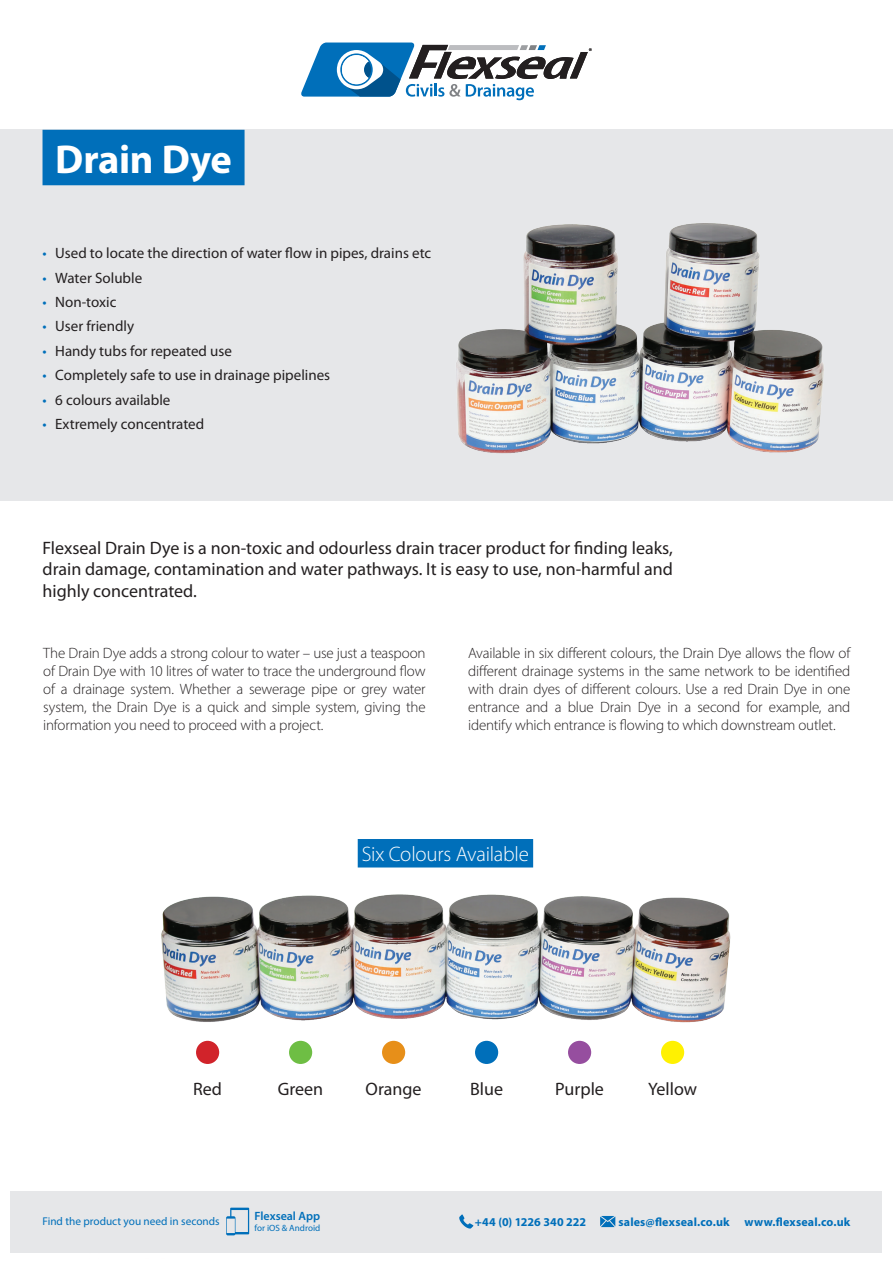
<style>
.page{position:relative;width:893px;height:1263px;background:#fff}
.page>*{position:absolute;margin:0;border:0;box-sizing:border-box;transform-origin:0 0}
.t1{font:700 40.5px "Myriad Pro";letter-spacing:-.01em;color:#fff}
.t2{font:300 21px "Myriad Pro";letter-spacing:-.01em;color:#fff}
.t3{font:18px/21.6px "Myriad Pro";color:#231f20;text-align:justify}
.t4{font:300 15px/18px "Myriad Pro";letter-spacing:-.015em;color:#231f20;text-align:justify}
.t5{font:15px "Myriad Pro";color:#231f20}
.t6{font:700 12px "Myriad Pro";letter-spacing:.015em;color:#006fba}
.t7{font:600 12px "Myriad Pro";color:#006fba}
.t8{font:11.25px "Myriad Pro";color:#006fba}
.t9{font:9.15px "Myriad Pro";color:#006fba}
.s1{color:#006fba}
</style>
<div class="page">
<svg style="left:301px;top:43px;width:291px;height:57px"></svg>
<div style="left:11px;top:1191px;width:871px;height:61px;background:#e6e7e9"></div>
<svg style="left:459px;top:1214px;width:14px;height:14px"></svg>
<svg style="left:600px;top:1216px;width:15px;height:11px"></svg>
<svg style="left:226px;top:1207px;width:23px;height:28px"></svg>
<div style="left:0;top:130px;width:893px;height:371px;background:#e6e7e9"></div>
<div style="left:43px;top:130px;width:202px;height:55px;background:#006fba"></div>
<img style="left:456px;top:223px;width:368px;height:231px">
<div style="left:382px;top:1041px;width:23px;height:23px;background:#e78f19;border-radius:50%"></div>
<div style="left:358px;top:839px;width:175px;height:28px;background:#006fba"></div>
<div style="left:196px;top:1041px;width:23px;height:23px;background:#d1232a;border-radius:50%"></div>
<div style="left:475px;top:1041px;width:23px;height:23px;background:#006fba;border-radius:50%"></div>
<div style="left:289px;top:1041px;width:23px;height:23px;background:#6ebe44;border-radius:50%"></div>
<div style="left:568px;top:1041px;width:23px;height:23px;background:#964e9f;border-radius:50%"></div>
<div style="left:661px;top:1041px;width:23px;height:23px;background:#fff101;border-radius:50%"></div>
<img style="left:161px;top:894px;width:570px;height:147px">
<h1 class="t1" style="left:55px;top:132px;width:178px">Drain Dye</h1>
<p class="t5" style="left:43px;top:244px;width:390px"><span class="s1">•</span> Used to locate the direction of water flow in pipes, drains etc</p>
<p class="t5" style="left:43px;top:268px;width:101px"><span class="s1">•</span> Water Soluble</p>
<p class="t5" style="left:43px;top:293px;width:75px"><span class="s1">•</span> Non-toxic</p>
<p class="t5" style="left:43px;top:317px;width:93px"><span class="s1">•</span> User friendly</p>
<p class="t5" style="left:43px;top:341px;width:191px"><span class="s1">•</span> Handy tubs for repeated use</p>
<p class="t5" style="left:43px;top:366px;width:289px"><span class="s1">•</span> Completely safe to use in drainage pipelines</p>
<p class="t5" style="left:43px;top:390px;width:129px"><span class="s1">•</span> 6 colours available</p>
<p class="t5" style="left:43px;top:415px;width:163px"><span class="s1">•</span> Extremely concentrated</p>
<p class="t3" style="left:43px;top:536px;width:632px">Flexseal Drain Dye is a non-toxic and odourless drain tracer product for finding leaks, drain damage, contamination and water pathways. It is easy to use, non-harmful and highly concentrated.</p>
<p class="t4" style="left:43px;top:644px;width:384px">The Drain Dye adds a strong colour to water – use just a teaspoon of Drain Dye with 10 litres of water to trace the underground flow of a drainage system. Whether a sewerage pipe or grey water system, the Drain Dye is a quick and simple system, giving the information you need to proceed with a project.</p>
<p class="t4" style="left:468px;top:644px;width:384px">Available in six different colours, the Drain Dye allows the flow of different drainage systems in the same network to be identified with drain dyes of different colours. Use a red Drain Dye in one entrance and a blue Drain Dye in a second for example, and identify which entrance is flowing to which downstream outlet.</p>
<h2 class="t2" style="left:362px;top:841px;width:168px">Six Colours Available</h2>
<p class="t3" style="left:193px;top:1078px;width:30px">Red</p>
<p class="t3" style="left:278px;top:1078px;width:47px">Green</p>
<p class="t3" style="left:470px;top:1078px;width:34px">Blue</p>
<p class="t3" style="left:555px;top:1078px;width:50px">Purple</p>
<p class="t3" style="left:648px;top:1078px;width:50px">Yellow</p>
<p class="t3" style="left:366px;top:1078px;width:57px">Orange</p>
<p class="t8" style="left:43px;top:1214px;width:179px">Find the product you need in seconds</p>
<p class="t7" style="left:255px;top:1208px;width:67px">Flexseal App</p>
<p class="t9" style="left:255px;top:1222px;width:67px">for iOS &amp; Android</p>
<p class="t6" style="left:475px;top:1214px;width:113px">+44 (0) 1226 340 222</p>
<p class="t6" style="left:618px;top:1214px;width:233px">sales@flexseal.co.uk www.flexseal.co.uk</p>
</div>
